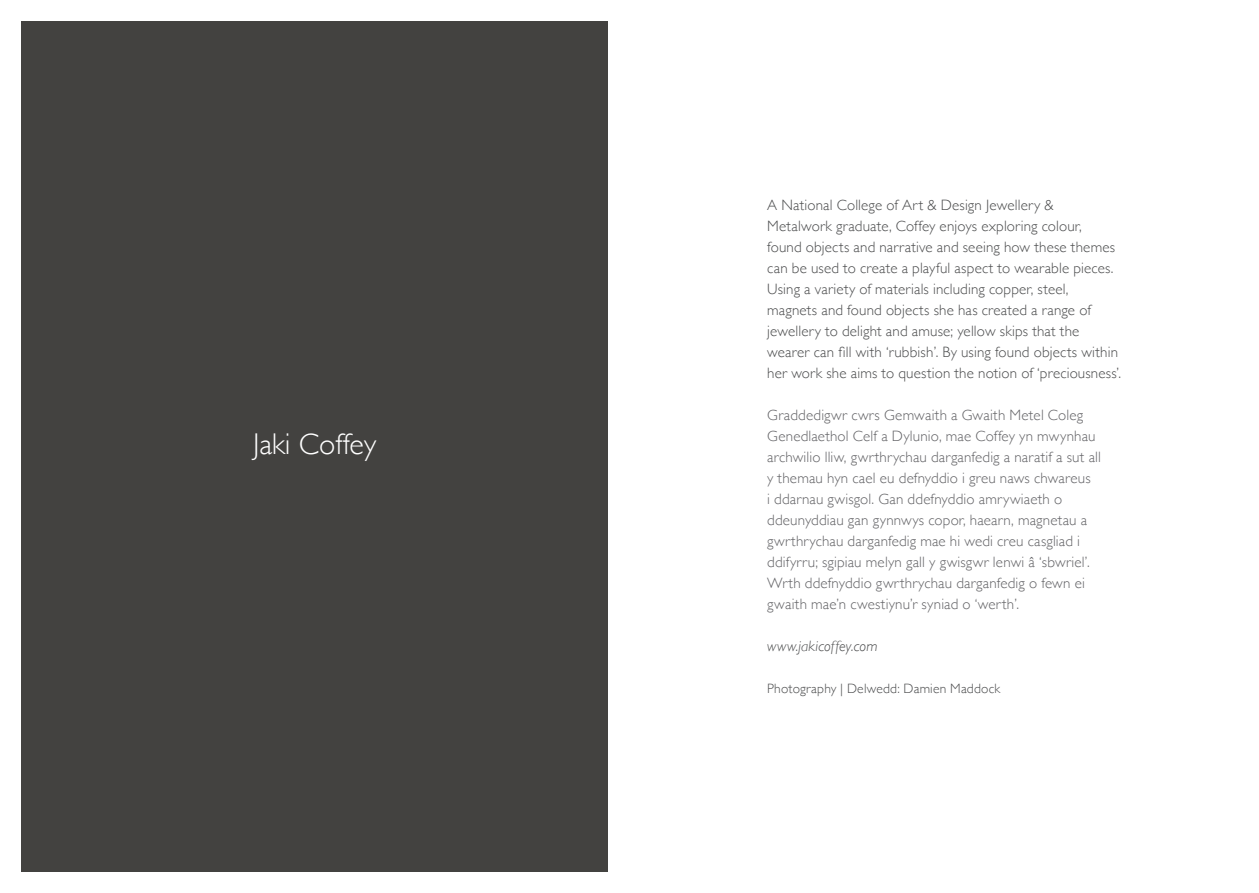
<style>
.page{position:relative;width:1259px;height:893px;background:#fff}
.page>*{position:absolute;margin:0;border:0;box-sizing:border-box;transform-origin:0 0}
.t1{font:300 30px "Gill Sans";color:#fff}
.t2{font:300 15px/21px "Gill Sans";letter-spacing:.01em;color:#636366}
.t3{font:300 15px/21px "Gill Sans";letter-spacing:.01em;color:#4b4c4d}
.t4{font:italic 300 15px "Gill Sans";letter-spacing:.005em;color:#4b4c4d}
.t5{font:300 13.5px "Gill Sans";letter-spacing:.015em;color:#4b4c4d}
</style>
<div class="page">
<div style="left:21px;top:21px;width:587px;height:851px;background:#434240"></div>
<p class="t1" style="left:253px;top:420px;width:125px">Jaki Coffey</p>
<p class="t3" style="left:767px;top:194px;width:316px">A National College of Art &amp; Design Jewellery &amp;<br>Metalwork graduate, Coffey enjoys exploring colour,</p>
<p class="t3" style="left:767px;top:236px;width:349px">found objects and narrative and seeing how these themes can be used to create a playful aspect to wearable pieces.</p>
<p class="t3" style="left:767px;top:278px;width:355px">Using a variety of materials including copper, steel, magnets and found objects she has created a range of jewellery to delight and amuse; yellow skips that the wearer can fill with ‘rubbish’. By using found objects within her work she aims to question the notion of ‘preciousness’.</p>
<p class="t2" style="left:767px;top:404px;width:335px">Graddedigwr cwrs Gemwaith a Gwaith Metel Coleg Genedlaethol Celf a Dylunio, mae Coffey yn mwynhau archwilio lliw, gwrthrychau darganfedig a naratif a sut all y themau hyn cael eu defnyddio i greu naws chwareus<br>i ddarnau gwisgol. Gan ddefnyddio amrywiaeth o ddeunyddiau gan gynnwys copor, haearn, magnetau a gwrthrychau darganfedig mae hi wedi creu casgliad i ddifyrru; sgipiau melyn gall y gwisgwr lenwi â ‘sbwriel’.<br>Wrth ddefnyddio gwrthrychau darganfedig o fewn ei gwaith mae’n cwestiynu’r syniad o ‘werth’.</p>
<p class="t4" style="left:767px;top:637px;width:112px">www.jakicoffey.com</p>
<p class="t5" style="left:767px;top:678px;width:234px">Photography | Delwedd: Damien Maddock</p>
</div>
